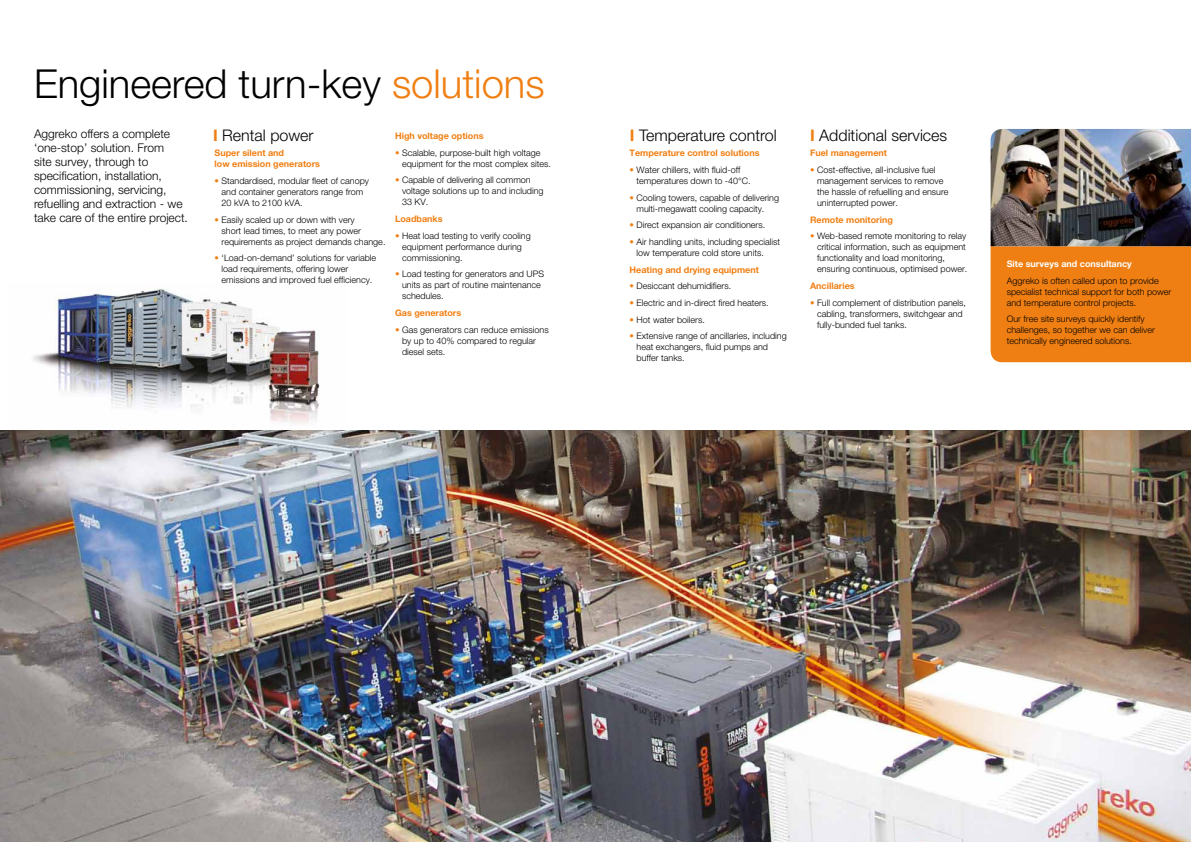
<style>
.page{position:relative;width:1191px;height:842px;background:#fff}
.page>*{position:absolute;margin:0;border:0;box-sizing:border-box;transform-origin:0 0}
.t1{font:300 40px "Helvetica Neue LT Pro";color:#000}
.t2{font:300 16px "Helvetica Neue LT Pro";color:#000}
.t3{font:300 12px/14px "Helvetica Neue LT Pro";color:#000}
.t4{font:300 9px/11px "Helvetica Neue LT Pro";color:#000}
.t5{font:700 9px/11px "Helvetica Neue LT Pro";color:#f07f13}
.t6{font:700 9px "Helvetica Neue LT Pro";color:#fff}
.s1{color:#f07f13}
.s2{font-weight:700;color:#f07f13}
</style>
<div class="page">
<img style="left:8px;top:288px;width:338px;height:143px">
<img style="left:0;top:431px;width:1191px;height:411px">
<img style="left:990px;top:129px;width:201px;height:117px">
<div style="left:990px;top:246px;width:201px;height:116px;background:#f07f13"></div>
<h1 class="t1" style="left:34px;top:59px;width:512px">Engineered turn-key <span class="s1">solutions</span></h1>
<h2 class="t2" style="left:213px;top:125px;width:102px"><span class="s2">I</span> Rental power</h2>
<p class="t5" style="left:395px;top:130px;width:90px">High voltage options</p>
<h2 class="t2" style="left:630px;top:125px;width:148px"><span class="s2">I</span> Temperature control</h2>
<h2 class="t2" style="left:810px;top:125px;width:139px"><span class="s2">I</span> Additional services</h2>
<p class="t4" style="left:402px;top:147px;width:150px;text-indent:-7px"><span class="s1">•</span> Scalable, purpose-built high voltage equipment for the most complex sites.</p>
<p class="t4" style="left:402px;top:174px;width:143px;text-indent:-7px"><span class="s1">•</span> Capable of delivering all common voltage solutions up to and including<br>33 KV.</p>
<p class="t5" style="left:395px;top:213px;width:49px">Loadbanks</p>
<p class="t4" style="left:402px;top:230px;width:130px;text-indent:-7px"><span class="s1">•</span> Heat load testing to verify cooling equipment performance during commissioning.</p>
<p class="t4" style="left:402px;top:268px;width:143px;text-indent:-7px"><span class="s1">•</span> Load testing for generators and UPS units as part of routine maintenance schedules.</p>
<p class="t5" style="left:395px;top:307px;width:68px">Gas generators</p>
<p class="t4" style="left:402px;top:324px;width:148px;text-indent:-7px"><span class="s1">•</span> Gas generators can reduce emissions by up to 40% compared to regular diesel sets.</p>
<h3 class="t3" style="left:34px;top:126px;width:155px">Aggreko offers a complete ‘one-stop’ solution. From<br>site survey, through to specification, installation, commissioning, servicing, refuelling and extraction - we take care of the entire project.</h3>
<p class="t5" style="left:214px;top:147px;width:107px">Super silent and<br>low emission generators</p>
<p class="t4" style="left:221px;top:175px;width:149px;text-indent:-7px"><span class="s1">•</span> Standardised, modular fleet of canopy and container generators range from<br>20 kVA to 2100 kVA.</p>
<p class="t4" style="left:221px;top:214px;width:165px;text-indent:-7px"><span class="s1">•</span> Easily scaled up or down with very<br>short lead times, to meet any power requirements as project demands change.</p>
<p class="t4" style="left:221px;top:252px;width:156px;text-indent:-7px"><span class="s1">•</span> ‘Load-on-demand’ solutions for variable load requirements, offering lower emissions and improved fuel efficiency.</p>
<p class="t5" style="left:810px;top:147px;width:78px">Fuel management</p>
<p class="t4" style="left:817px;top:164px;width:133px;text-indent:-7px"><span class="s1">•</span> Cost-effective, all-inclusive fuel management services to remove the hassle of refuelling and ensure uninterrupted power.</p>
<p class="t5" style="left:810px;top:214px;width:84px">Remote monitoring</p>
<p class="t4" style="left:817px;top:230px;width:152px;text-indent:-7px"><span class="s1">•</span> Web-based remote monitoring to relay critical information, such as equipment functionality and load monitoring, ensuring continuous, optimised power.</p>
<p class="t5" style="left:810px;top:280px;width:46px">Ancillaries</p>
<p class="t4" style="left:817px;top:297px;width:151px;text-indent:-7px"><span class="s1">•</span> Full complement of distribution panels, cabling, transformers, switchgear and fully-bunded fuel tanks.</p>
<p class="t5" style="left:629px;top:147px;width:131px">Temperature control solutions</p>
<p class="t4" style="left:636px;top:164px;width:116px;text-indent:-7px"><span class="s1">•</span> Water chillers, with fluid-off temperatures down to -40°C.</p>
<p class="t4" style="left:636px;top:192px;width:144px;text-indent:-7px"><span class="s1">•</span> Cooling towers, capable of delivering multi-megawatt cooling capacity.</p>
<p class="t4" style="left:629px;top:219px;width:137px"><span class="s1">•</span> Direct expansion air conditioners.</p>
<p class="t4" style="left:636px;top:236px;width:145px;text-indent:-7px"><span class="s1">•</span> Air handling units, including specialist low temperature cold store units.</p>
<p class="t5" style="left:629px;top:264px;width:131px">Heating and drying equipment</p>
<p class="t4" style="left:629px;top:280px;width:103px"><span class="s1">•</span> Desiccant dehumidifiers.</p>
<p class="t4" style="left:629px;top:297px;width:141px"><span class="s1">•</span> Electric and in-direct fired heaters.</p>
<p class="t4" style="left:629px;top:314px;width:77px"><span class="s1">•</span> Hot water boilers.</p>
<p class="t4" style="left:636px;top:330px;width:152px;text-indent:-7px"><span class="s1">•</span> Extensive range of ancillaries, including heat exchangers, fluid pumps and buffer tanks.</p>
<p class="t6" style="left:1006px;top:258px;width:127px">Site surveys and consultancy</p>
<p class="t4" style="left:1006px;top:275px;width:166px">Aggreko is often called upon to provide specialist technical support for both power and temperature control projects.</p>
<p class="t4" style="left:1006px;top:313px;width:150px">Our free site surveys quickly identify challenges, so together we can deliver technically engineered solutions.</p>
</div>
